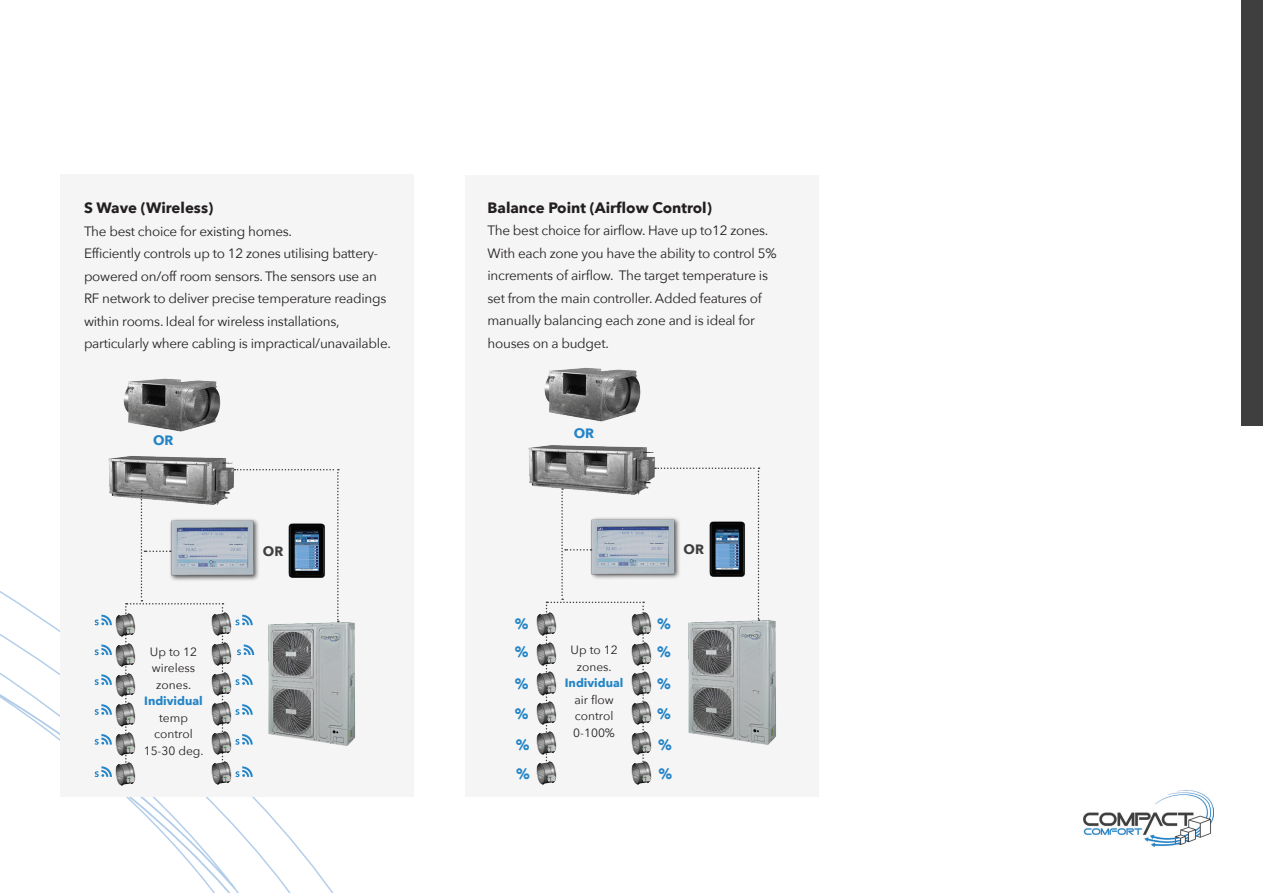
<style>
.page{position:relative;width:1263px;height:893px;background:#fff}
.page>*{position:absolute;margin:0;border:0;box-sizing:border-box;transform-origin:0 0}
.t1{font:700 15px "Avenir Next";color:#231f20}
.t2{font:700 15px "Avenir Next";color:#2384c6}
.t3{font:13.5px/22.5px "Avenir Next";letter-spacing:-.02em;color:#231f20}
.t4{font:700 13.5px "Avenir Next";color:#403f3f}
.t5{font:700 13.5px "Avenir Next";color:#2384c6}
.t6{font:12px/16.5px "Avenir Next";color:#231f20;text-align:center}
.t7{font:700 12px "Avenir Next";color:#2384c6}
</style>
<div class="page">
<img style="left:1083px;top:790px;width:130px;height:57px">
<div style="left:60px;top:174px;width:353px;height:622px;background:#f5f5f6"></div>
<img style="left:123px;top:378px;width:98px;height:54px">
<img style="left:108px;top:456px;width:126px;height:13px">
<svg style="left:0;top:469px;width:339px;height:424px"></svg>
<div style="left:256px;top:611px;width:111px;height:143px;background:#f5f5f6"></div>
<img style="left:268px;top:612px;width:88px;height:134px">
<div style="left:1242px;top:0;width:21px;height:426px;background:#403f3f"></div>
<div style="left:465px;top:176px;width:353px;height:620px;background:#f5f5f6"></div>
<img style="left:644px;top:517px;width:11px;height:60px">
<img style="left:544px;top:367px;width:97px;height:55px">
<img style="left:536px;top:611px;width:10px;height:26px">
<img style="left:536px;top:640px;width:10px;height:26px">
<img style="left:536px;top:671px;width:10px;height:25px">
<img style="left:536px;top:700px;width:10px;height:26px">
<img style="left:536px;top:728px;width:10px;height:27px">
<img style="left:536px;top:760px;width:20px;height:25px">
<img style="left:644px;top:612px;width:8px;height:22px">
<img style="left:644px;top:642px;width:8px;height:22px">
<img style="left:644px;top:671px;width:8px;height:23px">
<img style="left:644px;top:701px;width:8px;height:22px">
<img style="left:644px;top:731px;width:8px;height:22px">
<img style="left:632px;top:761px;width:20px;height:24px">
<img style="left:528px;top:445px;width:127px;height:44px">
<svg style="left:546px;top:488px;width:98px;height:290px"></svg>
<svg style="left:655px;top:467px;width:104px;height:140px"></svg>
<img style="left:688px;top:611px;width:88px;height:134px">
<p class="t1" style="left:84px;top:195px;width:131px">S Wave (Wireless)</p>
<p class="t3" style="left:84px;top:219px;width:308px">The best choice for existing homes.<br>Efficiently controls up to 12 zones utilising battery&shy;powered on/off room sensors. The sensors use an RF network to deliver precise temperature readings within rooms. Ideal for wireless installations, particularly where cabling is impractical/unavailable.</p>
<p class="t1" style="left:487px;top:194px;width:226px">Balance Point (Airflow Control)</p>
<p class="t3" style="left:487px;top:219px;width:291px">The best choice for airflow. Have up to12 zones.<br>With each zone you have the ability to control 5% increments of airflow. The target temperature is set from the main controller. Added features of manually balancing each zone and is ideal for houses on a budget.</p>
<p class="t5" style="left:153px;top:429px;width:22px">OR</p>
<p class="t5" style="left:574px;top:422px;width:22px">OR</p>
<p class="t4" style="left:263px;top:539px;width:22px">OR</p>
<p class="t4" style="left:683px;top:538px;width:22px">OR</p>
<p class="t6" style="left:150px;top:643px;width:49px">Up to 12 wireless zones.</p>
<p class="t7" style="left:144px;top:690px;width:60px">Individual</p>
<p class="t6" style="left:154px;top:709px;width:40px">temp control</p>
<p class="t6" style="left:144px;top:742px;width:61px">15-30 deg.</p>
<p class="t2" style="left:515px;top:611px;width:15px">%</p>
<p class="t2" style="left:515px;top:639px;width:15px">%</p>
<p class="t2" style="left:515px;top:670px;width:15px">%</p>
<p class="t2" style="left:515px;top:700px;width:15px">%</p>
<p class="t2" style="left:516px;top:732px;width:15px">%</p>
<p class="t2" style="left:516px;top:761px;width:15px">%</p>
<p class="t6" style="left:570px;top:641px;width:49px">Up to 12 zones.</p>
<p class="t7" style="left:565px;top:672px;width:60px">Individual</p>
<p class="t6" style="left:574px;top:691px;width:41px;text-align:left">air flow control</p>
<p class="t6" style="left:573px;top:724px;width:43px">0-100%</p>
<p class="t2" style="left:657px;top:611px;width:15px">%</p>
<p class="t2" style="left:657px;top:639px;width:15px">%</p>
<p class="t2" style="left:657px;top:670px;width:15px">%</p>
<p class="t2" style="left:657px;top:700px;width:15px">%</p>
<p class="t2" style="left:658px;top:732px;width:15px">%</p>
<p class="t2" style="left:658px;top:761px;width:15px">%</p>
</div>
